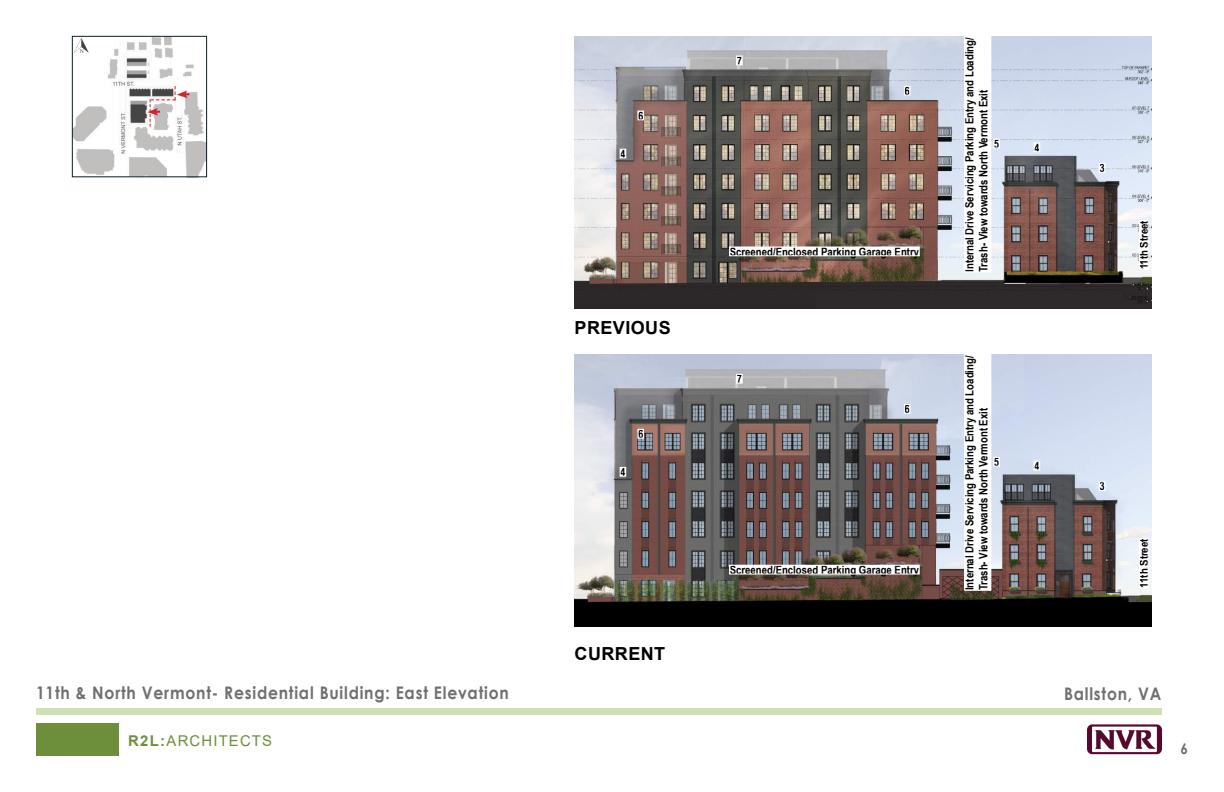
<style>
.page{position:relative;width:1224px;height:792px;background:#fff}
.page>*{position:absolute;margin:0;border:0;box-sizing:border-box;transform-origin:0 0}
.t1{font:700 18px "Arial";letter-spacing:.025em;color:#000}
.t2{font:700 17.3px "Century Gothic";letter-spacing:.05em;color:#707073;scale:.9 1}
.t3{font:14.8px "Arial";letter-spacing:.08em;color:#6d8e3b}
.t4{font:700 14.8px "Century Gothic";color:#707073;scale:.9 1}
.t5{font:700 11.7px/14px "Arial Narrow";color:#000}
.s1{font-weight:700}
</style>
<div class="page">
<div style="left:36px;top:724px;width:82px;height:32px;background:#6d8e3b"></div>
<div style="left:36px;top:708px;width:1125px;height:6px;background:#cee1b4"></div>
<img style="left:1087px;top:724px;width:74px;height:31px">
<img style="left:575px;top:354px;width:577px;height:273px">
<img style="left:74px;top:38px;width:131px;height:137px">
<div style="left:72px;top:36px;width:135px;height:141px;border:1px solid #072127"></div>
<img style="left:72px;top:36px;width:20px;height:20px">
<div style="left:965px;top:354px;width:26px;height:236px;background:#fff"></div>
<div style="left:1139px;top:538px;width:9px;height:50px;background:#fff"></div>
<div style="left:730px;top:565px;width:189px;height:9px;background:#fff"></div>
<div style="left:737px;top:374px;width:5px;height:9px;background:#fff"></div>
<div style="left:904px;top:405px;width:6px;height:8px;background:#fff"></div>
<div style="left:994px;top:457px;width:5px;height:9px;background:#fff"></div>
<div style="left:1034px;top:461px;width:6px;height:9px;background:#fff"></div>
<div style="left:1099px;top:482px;width:6px;height:9px;background:#fff"></div>
<div style="left:620px;top:467px;width:6px;height:9px;background:#fff"></div>
<div style="left:638px;top:429px;width:6px;height:9px;background:#fff"></div>
<svg style="left:147px;top:86px;width:42px;height:41px"></svg>
<img style="left:575px;top:36px;width:577px;height:273px">
<div style="left:965px;top:36px;width:26px;height:236px;background:#fff"></div>
<div style="left:1139px;top:220px;width:9px;height:50px;background:#fff"></div>
<div style="left:730px;top:247px;width:189px;height:9px;background:#fff"></div>
<div style="left:737px;top:56px;width:5px;height:9px;background:#fff"></div>
<div style="left:904px;top:86px;width:6px;height:9px;background:#fff"></div>
<div style="left:994px;top:139px;width:5px;height:9px;background:#fff"></div>
<div style="left:1034px;top:143px;width:6px;height:9px;background:#fff"></div>
<div style="left:1099px;top:164px;width:6px;height:8px;background:#fff"></div>
<div style="left:620px;top:149px;width:6px;height:9px;background:#fff"></div>
<div style="left:638px;top:111px;width:6px;height:9px;background:#fff"></div>
<p class="t2" style="left:36px;top:680px;width:527px">11th &amp; North Vermont- Residential Building: East Elevation</p>
<p class="t3" style="left:128px;top:731px;width:145px"><span class="s1">R2L:</span>ARCHITECTS</p>
<p class="t5" style="left:620px;top:146px;width:7px">4</p>
<p class="t5" style="left:638px;top:108px;width:7px">6</p>
<p class="t1" style="left:575px;top:315px;width:98px">PREVIOUS</p>
<p class="t5" style="left:620px;top:464px;width:7px">4</p>
<p class="t5" style="left:638px;top:426px;width:7px">6</p>
<p class="t1" style="left:575px;top:641px;width:92px">CURRENT</p>
<p class="t5" style="left:737px;top:53px;width:7px">7</p>
<p class="t5" style="left:905px;top:83px;width:7px">6</p>
<p class="t5" style="left:730px;top:244px;width:191px">Screened/Enclosed Parking Garage Entry</p>
<p class="t5" style="left:737px;top:371px;width:7px">7</p>
<p class="t5" style="left:905px;top:401px;width:7px">6</p>
<p class="t5" style="left:730px;top:562px;width:191px">Screened/Enclosed Parking Garage Entry</p>
<p class="t5" style="left:962px;top:272px;width:236px;rotate:-90deg">Internal Drive Servicing Parking Entry and Loading/<br>Trash- View towards North Vermont Exit</p>
<p class="t5" style="left:994px;top:136px;width:7px">5</p>
<p class="t5" style="left:1034px;top:140px;width:7px">4</p>
<p class="t5" style="left:962px;top:590px;width:236px;rotate:-90deg">Internal Drive Servicing Parking Entry and Loading/<br>Trash- View towards North Vermont Exit</p>
<p class="t5" style="left:994px;top:454px;width:7px">5</p>
<p class="t5" style="left:1034px;top:458px;width:7px">4</p>
<p class="t5" style="left:1100px;top:161px;width:7px">3</p>
<p class="t5" style="left:1136px;top:269px;width:51px;rotate:-90deg">11th Street</p>
<p class="t5" style="left:1100px;top:479px;width:7px">3</p>
<p class="t5" style="left:1136px;top:588px;width:51px;rotate:-90deg">11th Street</p>
<h2 class="t2" style="left:1064px;top:681px;width:110px">Ballston, VA</h2>
<p class="t4" style="left:1181px;top:737px;width:10px">6</p>
</div>
